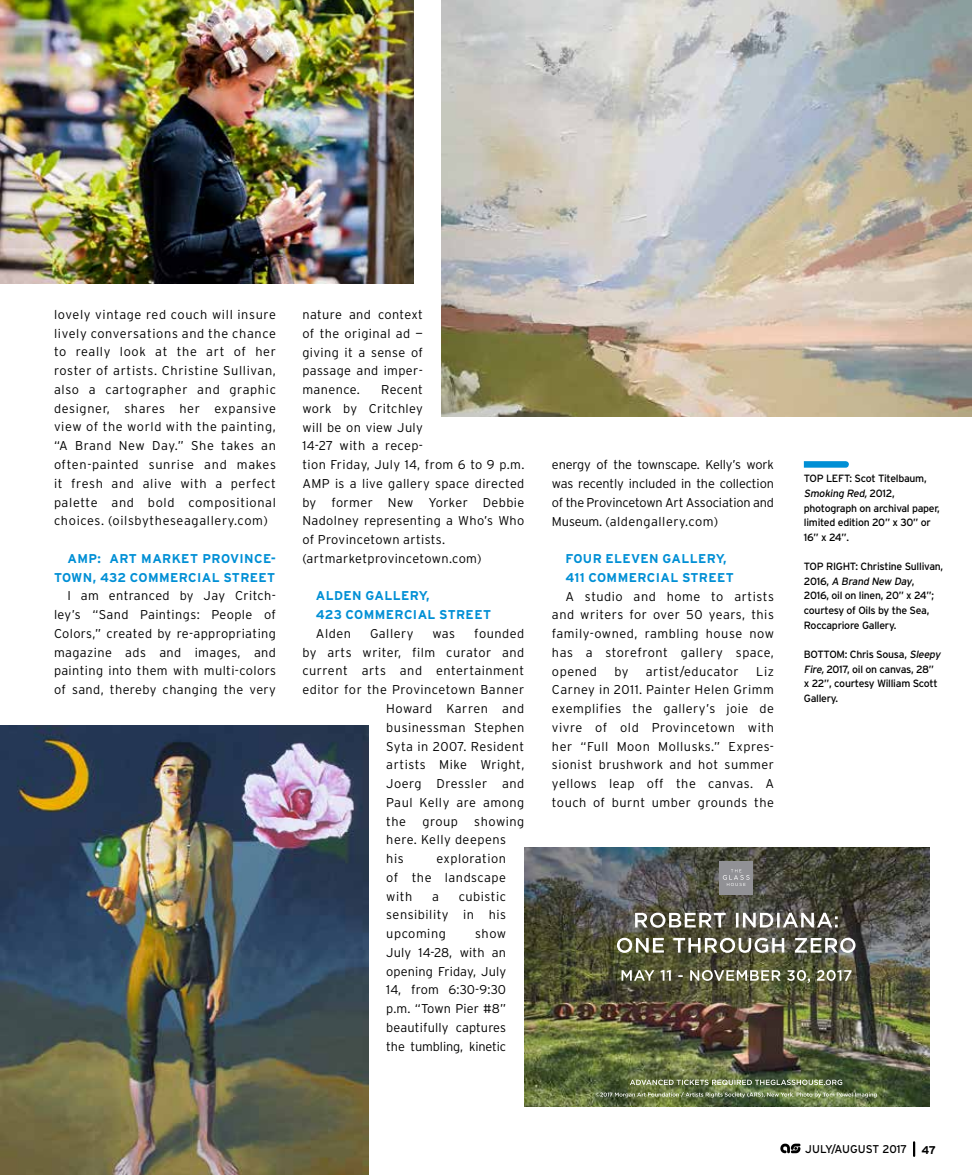
<style>
.page{position:relative;width:972px;height:1175px;background:#fff}
.page>*{position:absolute;margin:0;border:0;box-sizing:border-box;transform-origin:0 0}
.t1{font:300 12.75px/18.8px "Interstate";letter-spacing:.03em;color:#000;text-align:justify}
.t2{font:700 12.75px/18.8px "Interstate";letter-spacing:.03em;color:#008fd5}
.t3{font:11.25px "Interstate";color:#000}
.t4{font:10.5px/14.5px "Interstate";letter-spacing:-.025em;color:#000}
.s1{font-style:italic}
.s2{font-weight:700}
</style>
<div class="page">
<svg style="left:780px;top:1143px;width:20px;height:10px"></svg>
<svg style="left:913px;top:1142px;width:2px;height:13px"></svg>
<img style="left:441px;top:0;width:531px;height:416px">
<img style="left:0;top:0;width:413px;height:284px">
<svg style="left:804px;top:461px;width:45px;height:6px"></svg>
<img style="left:0;top:725px;width:368px;height:449px">
<img style="left:524px;top:847px;width:405px;height:259px">
<svg style="left:596px;top:1092px;width:281px;height:5px"></svg>
<div style="left:719px;top:861px;width:34px;height:33px;background:#919195"></div>
<svg style="left:723px;top:869px;width:27px;height:17px"></svg>
<svg style="left:622px;top:970px;width:230px;height:12px;background:#868770"></svg>
<svg style="left:617px;top:937px;width:239px;height:15px"></svg>
<svg style="left:635px;top:912px;width:203px;height:15px"></svg>
<svg style="left:630px;top:1079px;width:212px;height:6px"></svg>
<p class="t1" style="left:54px;top:305px;width:224px">lovely vintage red couch will insure lively conversations and the chance to really look at the art of her roster of artists. Christine Sullivan, also a cartographer and graphic designer, shares her expansive view of the world with the painting, “A Brand New Day.” She takes an often-painted sunrise and makes it fresh and alive with a perfect palette and bold compositional choices. (oilsbytheseagallery.com)</p>
<p class="t2" style="left:54px;top:549px;width:224px;text-align:right">AMP: ART MARKET PROVINCE-<br>TOWN, 432 COMMERCIAL STREET</p>
<p class="t1" style="left:54px;top:586px;width:224px;text-indent:14px">I am entranced by Jay Critch&shy;ley’s “Sand Paintings: People of Colors,” created by re-appropriating magazine ads and images, and painting into them with multi-colors of sand, thereby changing the very</p>
<p class="t1" style="left:302px;top:305px;width:122px">nature and context of the original ad — giving it a sense of passage and imper&shy;manence.</p>
<p class="t1" style="left:302px;top:380px;width:224px;text-align:left;text-indent:79px">Recent<br>work by Critchley<br>will be on view July<br>14-27 with a recep-<br>tion Friday, July 14, from 6 to 9 p.m.<br>AMP is a live gallery space directed by former New Yorker Debbie<br>Nadolney representing a Who’s Who of Provincetown artists. (artmarketprovincetown.com)</p>
<p class="t2" style="left:316px;top:586px;width:177px">ALDEN GALLERY,<br>423 COMMERCIAL STREET</p>
<p class="t1" style="left:316px;top:624px;width:37px">Alden</p>
<p class="t1" style="left:370px;top:624px;width:45px">Gallery</p>
<p class="t1" style="left:433px;top:624px;width:24px">was</p>
<p class="t1" style="left:474px;top:624px;width:52px">founded</p>
<p class="t1" style="left:302px;top:642px;width:224px">by arts writer, film curator and</p>
<p class="t1" style="left:302px;top:661px;width:224px">current arts and entertainment</p>
<p class="t1" style="left:302px;top:680px;width:224px">editor for the Provincetown Banner</p>
<p class="t1" style="left:386px;top:699px;width:140px">Howard Karren and</p>
<p class="t1" style="left:386px;top:717px;width:140px">businessman Stephen</p>
<p class="t1" style="left:386px;top:736px;width:140px">Syta in 2007. Resident</p>
<p class="t1" style="left:386px;top:755px;width:140px">artists Mike Wright,</p>
<p class="t1" style="left:386px;top:774px;width:140px">Joerg Dressler and</p>
<p class="t1" style="left:386px;top:792px;width:140px">Paul Kelly are among</p>
<p class="t1" style="left:386px;top:811px;width:21px">the</p>
<p class="t1" style="left:422px;top:811px;width:37px">group</p>
<p class="t1" style="left:386px;top:811px;width:140px;text-align:left;text-indent:88px">showing here. Kelly deepens his</p>
<p class="t1" style="left:386px;top:849px;width:121px;text-indent:50px">exploration of the landscape with</p>
<p class="t1" style="left:386px;top:886px;width:121px;text-indent:72px">cubistic sensibility in his upcoming</p>
<p class="t1" style="left:432px;top:886px;width:8px">a</p>
<p class="t1" style="left:386px;top:924px;width:121px;text-indent:89px">show July 14-28, with an opening Friday, July 14, from 6:30-9:30 p.m. “Town Pier #8” beautifully captures the tumbling, kinetic</p>
<p class="t1" style="left:552px;top:455px;width:224px">energy of the townscape. Kelly’s work was recently included in the collection of the Provincetown Art Association and Museum. (aldengallery.com)</p>
<p class="t2" style="left:565px;top:549px;width:170px">FOUR ELEVEN GALLERY,<br>411 COMMERCIAL STREET</p>
<p class="t1" style="left:552px;top:586px;width:224px;text-indent:14px">A studio and home to artists and writers for over 50 years, this family-owned, rambling house now has a storefront gallery space, opened</p>
<p class="t1" style="left:614px;top:661px;width:16px">by</p>
<p class="t1" style="left:646px;top:661px;width:94px">artist/educator</p>
<p class="t1" style="left:552px;top:661px;width:224px;text-indent:204px">Liz Carney in 2011. Painter Helen Grimm exemplifies the gallery’s joie de vivre of old Provincetown with her “Full Moon Mollusks.” Expres&shy;sionist brushwork and hot summer yellows leap off the canvas. A touch of burnt umber grounds the</p>
<p class="t4" style="left:804px;top:471px;width:138px">TOP LEFT: Scot Titelbaum,<br><span class="s1">Smoking Red,</span>2 0 1 2 , photograph on archival paper, limited edition 20” x 30” or<br>16” x 24”.</p>
<p class="t4" style="left:804px;top:559px;width:141px">TOP RIGHT: Christine Sullivan,<br>2 0 1 6 , <span class="s1">A Brand New Day</span>,<br>2016, oil on linen, 20” x 24”; courtesy of Oils by the Sea,<br>Roccapriore Gallery.</p>
<p class="t4" style="left:804px;top:647px;width:140px">BOTTOM: Chris Sousa, <span class="s1">Sleepy<br>Fire,</span>2017, oil on canvas, 28”<br>x 22”, courtesy William Scott<br>Gallery.</p>
<p class="t3" style="left:805px;top:1142px;width:132px">JULY/AUGUST 2017 <span class="s2">47</span></p>
</div>
